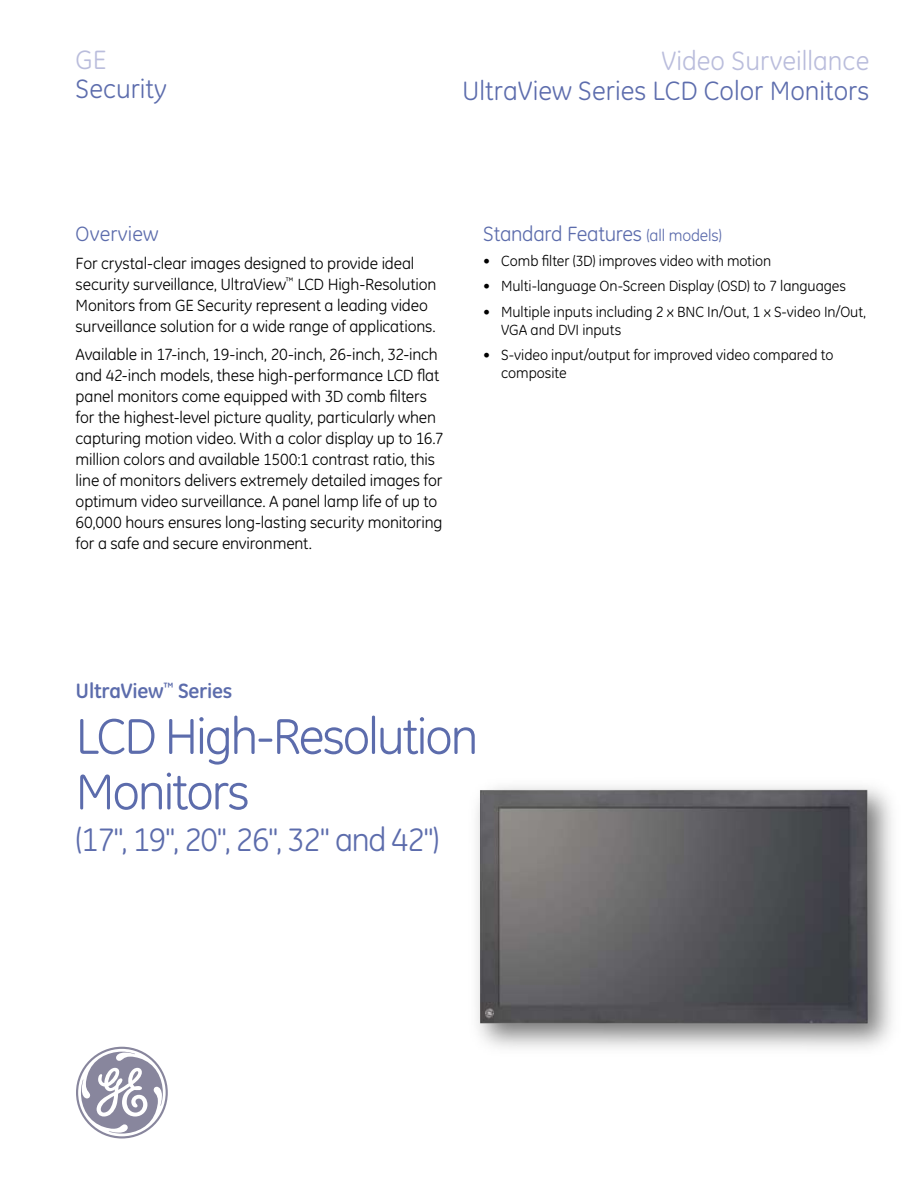
<style>
.page{position:relative;width:918px;height:1188px;background:#fff}
.page>*{position:absolute;margin:0;border:0;box-sizing:border-box;transform-origin:0 0}
.t1{font:51px/55.5px "GE Inspira";letter-spacing:-.04em;color:#5c6cac}
.t2{font:33px "GE Inspira";letter-spacing:-.04em;color:#5c6cac}
.t3{font:27px "GE Inspira";color:#5d6dad}
.t4{font:27px "GE Inspira";color:#babddc}
.t5{font:21px "GE Inspira";letter-spacing:-.01em;color:#5c6cac}
.t6{font:700 21px "GE Inspira";letter-spacing:-.01em;color:#5c6cac}
.t7{font:16.5px/21px "GE Inspira";letter-spacing:-.01em;color:#000}
.t8{font:15px/25.5px "GE Inspira";letter-spacing:-.005em;color:#000}
.s1{font-size:16.5px}
</style>
<div class="page">
<div style="left:465px;top:774px;width:440px;height:287px;background:#000;opacity:.54"></div>
<img style="left:480px;top:790px;width:388px;height:234px">
<svg style="left:76px;top:1047px;width:92px;height:92px"></svg>
<h3 class="t4" style="left:76px;top:45px;width:32px">GE</h3>
<h3 class="t3" style="left:76px;top:73px;width:93px">Security</h3>
<h3 class="t4" style="left:662px;top:45px;width:209px">Video Surveillance</h3>
<h3 class="t3" style="left:462px;top:75px;width:409px">UltraView Series LCD Color Monitors</h3>
<p class="t5" style="left:76px;top:222px;width:84px">Overview</p>
<p class="t7" style="left:76px;top:253px;width:363px">For crystal-clear images designed to provide ideal security surveillance, UltraView<sup>™</sup> LCD High-Resolution Monitors from GE Security represent a leading video surveillance solution for a wide range of applications.</p>
<p class="t7" style="left:76px;top:343px;width:369px">Available in 17-inch, 19-inch, 20-inch, 26-inch, 32-inch and 42-inch models, these high-performance LCD flat panel monitors come equipped with 3D comb filters for the highest-level picture quality, particularly when capturing motion video. With a color display up to 16.7 million colors and available 1500:1 contrast ratio, this line of monitors delivers extremely detailed images for optimum video surveillance. A panel lamp life of up to 60,000 hours ensures long-lasting security monitoring for a safe and secure environment.</p>
<p class="t5" style="left:483px;top:222px;width:240px">Standard Features <span class="s1">(all models)</span></p>
<p class="t8" style="left:501px;top:248px;width:366px">Comb filter (3D) improves video with motion<br>Multi-language On-Screen Display (OSD) to 7 languages<br>Multiple inputs including 2 x BNC In/Out, 1 x S-video In/Out,</p>
<p class="t8" style="left:501px;top:317px;width:334px">VGA and DVI inputs<br>S-video input/output for improved video compared to</p>
<p class="t8" style="left:501px;top:360px;width:67px">composite</p>
<p class="t8" style="left:483px;top:248px;width:9px;text-align:justify">• • •</p>
<p class="t8" style="left:483px;top:342px;width:9px">•</p>
<p class="t6" style="left:76px;top:678px;width:158px">UltraView<sup>™</sup> Series</p>
<h1 class="t1" style="left:76px;top:709px;width:404px">LCD High-Resolution<br>Monitors</h1>
<h2 class="t2" style="left:76px;top:821px;width:365px">(17", 19", 20", 26", 32" and 42")</h2>
</div>
